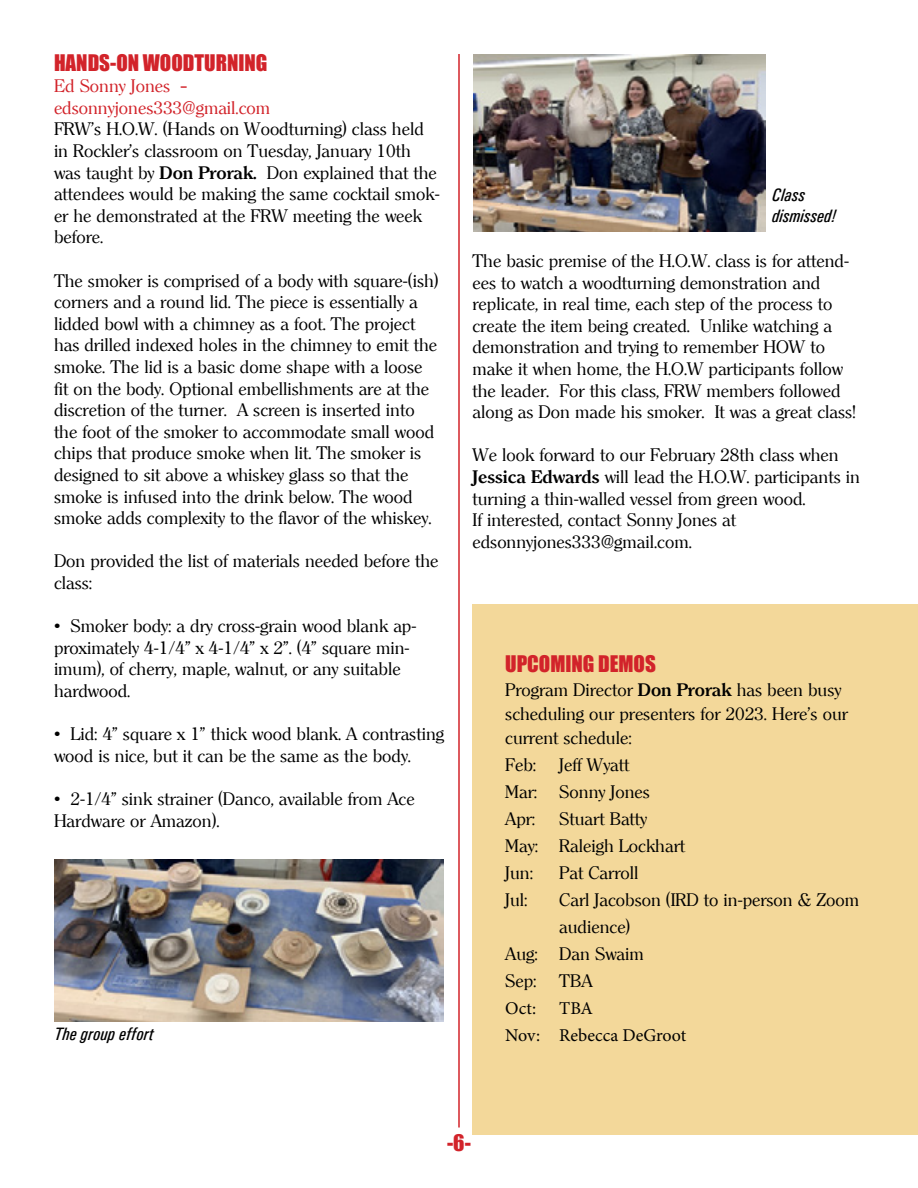
<style>
.page{position:relative;width:918px;height:1188px;background:#fff}
.page>*{position:absolute;margin:0;border:0;box-sizing:border-box;transform-origin:0 0}
.t1{font:21px "Impact";color:#d2232a}
.t2{font:18px/21.6px "Clearly Roman";color:#000}
.t3{font:18px/21.6px "Clearly Roman";color:#d2232a}
.t4{font:italic 500 18px/21.6px "Univers Condensed";color:#000}
.t5{font:18px/27px "Minion Pro";color:#000}
.s1{font-weight:700}
</style>
<div class="page">
<hr style="left:458px;top:54px;width:2px;height:1074px;background:#d2232a">
<img style="left:55px;top:859px;width:389px;height:163px">
<img style="left:473px;top:55px;width:293px;height:177px">
<div style="left:472px;top:604px;width:446px;height:531px;background:#f3d89a"></div>
<p class="t1" style="left:54px;top:46px;width:215px">HANDS-ON WOODTURNING</p>
<p class="t3" style="left:54px;top:76px;width:218px">Ed Sonny Jones – edsonnyjones333@gmail.com</p>
<p class="t2" style="left:54px;top:119px;width:387px">FRW’s H.O.W. (Hands on Woodturning) class held in Rockler’s classroom on Tuesday, January 10th was taught by <span class="s1">Don Prorak.</span> Don explained that the attendees would be making the same cocktail smok&shy;er he demonstrated at the FRW meeting the week before.</p>
<p class="t2" style="left:54px;top:270px;width:386px">The smoker is comprised of a body with square-(ish) corners and a round lid. The piece is essentially a lidded bowl with a chimney as a foot. The project has drilled indexed holes in the chimney to emit the smoke. The lid is a basic dome shape with a loose fit on the body. Optional embellishments are at the discretion of the turner. A screen is inserted into the foot of the smoker to accommodate small wood chips that produce smoke when lit. The smoker is designed to sit above a whiskey glass so that the smoke is infused into the drink below. The wood smoke adds complexity to the flavor of the whiskey.</p>
<p class="t2" style="left:54px;top:551px;width:386px">Don provided the list of materials needed before the class:</p>
<p class="t2" style="left:54px;top:616px;width:364px">• Smoker body: a dry cross-grain wood blank ap&shy;proximately 4-1/4” x 4-1/4” x 2”. (4” square min&shy;imum), of cherry, maple, walnut, or any suitable hardwood.</p>
<p class="t2" style="left:54px;top:724px;width:392px">• Lid: 4” square x 1” thick wood blank. A contrasting wood is nice, but it can be the same as the body.</p>
<p class="t2" style="left:54px;top:788px;width:362px">• 2-1/4” sink strainer (Danco, available from Ace<br>Hardware or Amazon).</p>
<p class="t4" style="left:54px;top:1023px;width:102px">The group effort</p>
<p class="t4" style="left:772px;top:184px;width:66px">Class dismissed!</p>
<p class="t2" style="left:472px;top:250px;width:385px">The basic premise of the H.O.W. class is for attend&shy;ees to watch a woodturning demonstration and replicate, in real time, each step of the process to create the item being created. Unlike watching a demonstration and trying to remember HOW to make it when home, the H.O.W participants follow the leader. For this class, FRW members followed along as Don made his smoker. It was a great class!</p>
<p class="t2" style="left:472px;top:445px;width:389px">We look forward to our February 28th class when <span class="s1">Jessica Edwards</span> will lead the H.O.W. participants in turning a thin-walled vessel from green wood.<br>If interested, contact Sonny Jones at edsonnyjones333@gmail.com.</p>
<p class="t1" style="left:505px;top:648px;width:152px">UPCOMING DEMOS</p>
<p class="t2" style="left:505px;top:678px;width:344px;line-height:24px">Program Director <span class="s1">Don Prorak</span> has been busy scheduling our presenters for 2023. Here’s our current schedule:</p>
<p class="t2" style="left:505px;top:754px;width:32px">Feb:</p>
<p class="t2" style="left:505px;top:752px;width:146px;line-height:27px;text-indent:54px">Jeff Wyatt<br>Mar: Sonny Jones<br>Apr:</p>
<p class="t2" style="left:505px;top:806px;width:181px;line-height:27px;text-indent:54px">Stuart Batty<br>May: Raleigh Lockhart<br>Jun:</p>
<p class="t2" style="left:559px;top:862px;width:81px">Pat Carroll</p>
<p class="t2" style="left:505px;top:889px;width:24px">Jul:</p>
<p class="t2" style="left:559px;top:889px;width:301px">Carl Jacobson (IRD to in-person &amp; Zoom</p>
<p class="t2" style="left:559px;top:916px;width:73px">audience)</p>
<p class="t2" style="left:505px;top:943px;width:140px">Aug: Dan Swaim</p>
<p class="t2" style="left:505px;top:970px;width:33px">Sep:</p>
<p class="t2" style="left:559px;top:970px;width:35px">TBA</p>
<p class="t5" style="left:505px;top:995px;width:32px">Oct:</p>
<p class="t5" style="left:505px;top:995px;width:183px;text-indent:54px">TBA<br>Nov: Rebecca DeGroot</p>
<p class="t1" style="left:447px;top:1127px;width:25px">-6-</p>
</div>
